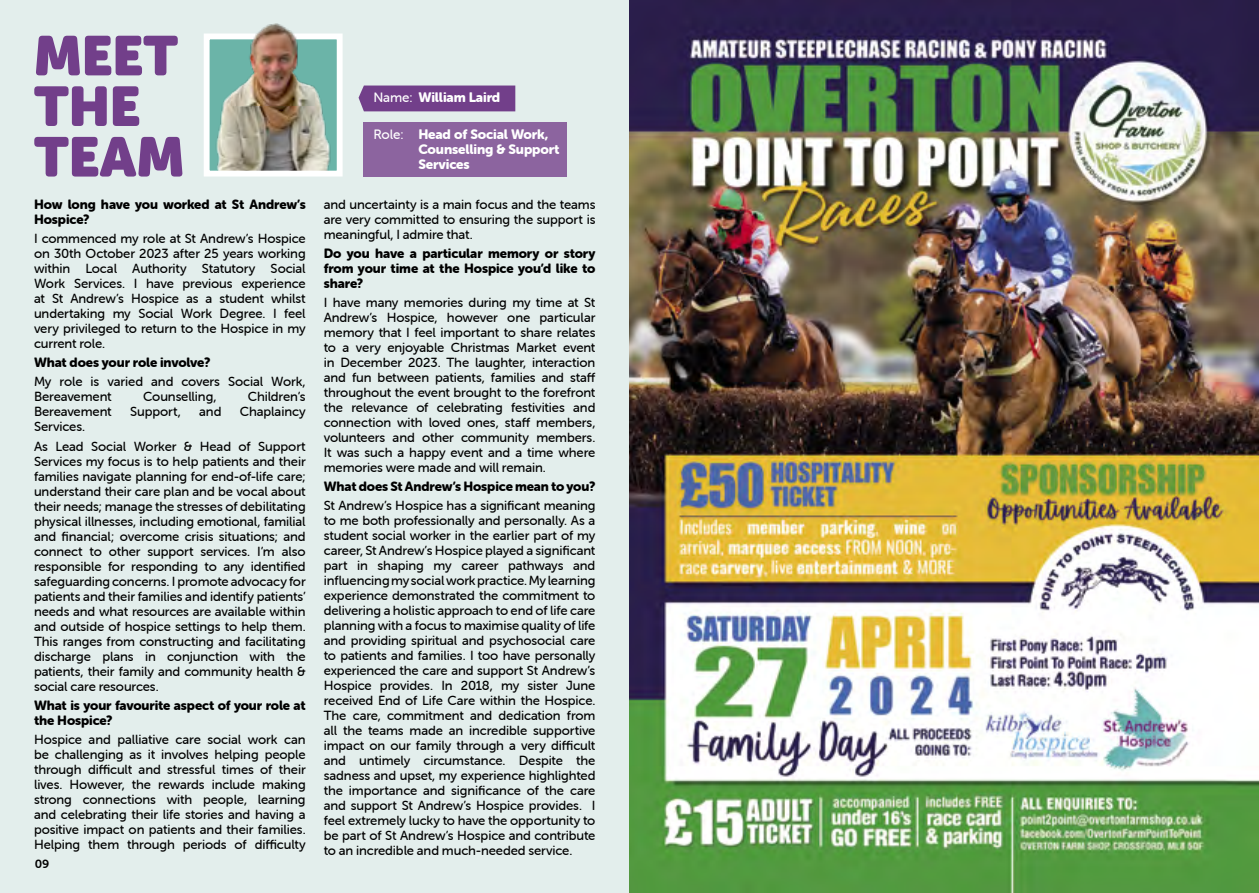
<style>
.page{position:relative;width:1259px;height:893px;background:#fff}
.page>*{position:absolute;margin:0;border:0;box-sizing:border-box;transform-origin:0 0}
.t1{font:55.2px/50.6px "Museo Sans Rounded";color:#723f8a}
.t2{font:13.5px/15px "Museo Sans Rounded 900";letter-spacing:-.01em;color:#fff}
.t3{font:13.2px/15px "Museo Sans Rounded 500";letter-spacing:-.01em;color:#000;text-align:justify}
.t4{font:13.2px/15px "Museo Sans Rounded 900";letter-spacing:-.01em;color:#000}
.t5{font:12px "Museo Sans Rounded 700";color:#000}
.s1{font-family:"Museo Sans Rounded 500"}
</style>
<div class="page">
<div style="left:0;top:0;width:629px;height:893px;background:#e3eeec"></div>
<img style="left:629px;top:0;width:630px;height:893px">
<img style="left:211px;top:41px;width:125px;height:129px">
<div style="left:204px;top:34px;width:139px;height:143px;border:6px solid #fff"></div>
<img style="left:232px;top:23px;width:83px;height:82px">
<div style="left:358px;top:86px;width:157px;height:25px;background:#723f8a"></div>
<div style="left:364px;top:122px;width:203px;height:55px;background:#8c649f"></div>
<h1 class="t1" style="left:34px;top:30px;width:152px">MEET<br>THE<br>TEAM</h1>
<p class="t4" style="left:34px;top:197px;width:273px">How long have you worked at St Andrew’s<br>Hospice?</p>
<p class="t3" style="left:34px;top:231px;width:273px">I commenced my role at St Andrew’s Hospice on 30th October 2023 after 25 years working within Local Authority Statutory Social Work Services. I have previous experience at St Andrew’s Hospice as a student whilst undertaking my Social Work Degree. I feel very privileged to return to the Hospice in my current role.</p>
<p class="t4" style="left:34px;top:355px;width:178px">What does your role involve?</p>
<p class="t3" style="left:34px;top:374px;width:273px">My role is varied and covers Social Work,<br>Bereavement</p>
<p class="t3" style="left:143px;top:389px;width:75px">Counselling,</p>
<p class="t3" style="left:248px;top:389px;width:59px">Children’s</p>
<p class="t3" style="left:34px;top:404px;width:79px">Bereavement</p>
<p class="t3" style="left:130px;top:404px;width:52px">Support,</p>
<p class="t3" style="left:199px;top:404px;width:24px">and</p>
<p class="t3" style="left:240px;top:404px;width:67px">Chaplaincy</p>
<p class="t3" style="left:34px;top:417px;width:273px;line-height:19.2px">Services.<br>As Lead Social Worker &amp; Head of Support</p>
<p class="t3" style="left:34px;top:454px;width:273px">Services my focus is to help patients and their families navigate planning for end-of-life care; understand their care plan and be vocal about their needs; manage the stresses of debilitating physical illnesses, including emotional, familial and financial; overcome crisis situations; and connect to other support services. I’m also responsible for responding to any identified safeguarding concerns. I promote advocacy for patients and their families and identify patients’ needs and what resources are available within and outside of hospice settings to help them.<br>This ranges from constructing and facilitating discharge plans in conjunction with the patients, their family and community health &amp; social care resources.</p>
<p class="t4" style="left:34px;top:698px;width:273px">What is your favourite aspect of your role at the Hospice?</p>
<p class="t3" style="left:34px;top:732px;width:273px">Hospice and palliative care social work can be challenging as it involves helping people through difficult and stressful times of their lives. However, the rewards include making strong connections with people, learning and celebrating their life stories and having a positive impact on patients and their families.<br>Helping them through periods of difficulty</p>
<p class="t5" style="left:35px;top:857px;width:16px">09</p>
<p class="t2" style="left:373px;top:90px;width:128px"><span class="s1">Name:</span> William Laird</p>
<p class="t2" style="left:418px;top:127px;width:143px;text-indent:-45px"><span class="s1">Role:</span> Head of Social Work,<br>Counselling &amp; Support<br>Services</p>
<p class="t3" style="left:324px;top:197px;width:273px">and uncertainty is a main focus and the teams are very committed to ensuring the support is meaningful, I admire that.</p>
<p class="t4" style="left:324px;top:246px;width:273px;text-align:justify">Do you have a particular memory or story from your time at the Hospice you’d like to share?</p>
<p class="t3" style="left:324px;top:295px;width:273px">I have many memories during my time at St Andrew’s Hospice, however one particular memory that I feel important to share relates to a very enjoyable Christmas Market event in December 2023. The laughter, interaction and fun between patients, families and staff throughout the event brought to the forefront the relevance of celebrating festivities and connection with loved ones, staff members, volunteers and other community members.<br>It was such a happy event and a time where memories were made and will remain.</p>
<p class="t4" style="left:324px;top:479px;width:273px">What does St Andrew’s Hospice mean to you?</p>
<p class="t3" style="left:324px;top:498px;width:273px">St Andrew’s Hospice has a significant meaning to me both professionally and personally. As a student social worker in the earlier part of my career, St Andrew’s Hospice played a significant part in shaping my career pathways and influencing my social work practice. My learning experience demonstrated the commitment to delivering a holistic approach to end of life care planning with a focus to maximise quality of life and providing spiritual and psychosocial care to patients and families. I too have personally experienced the care and support St Andrew’s Hospice provides. In 2018, my sister June received End of Life Care within the Hospice.<br>The care, commitment and dedication from all the teams made an incredible supportive impact on our family through a very difficult and untimely circumstance. Despite the sadness and upset, my experience highlighted the importance and significance of the care and support St Andrew’s Hospice provides. I feel extremely lucky to have the opportunity to be part of St Andrew’s Hospice and contribute to an incredible and much-needed service.</p>
</div>
